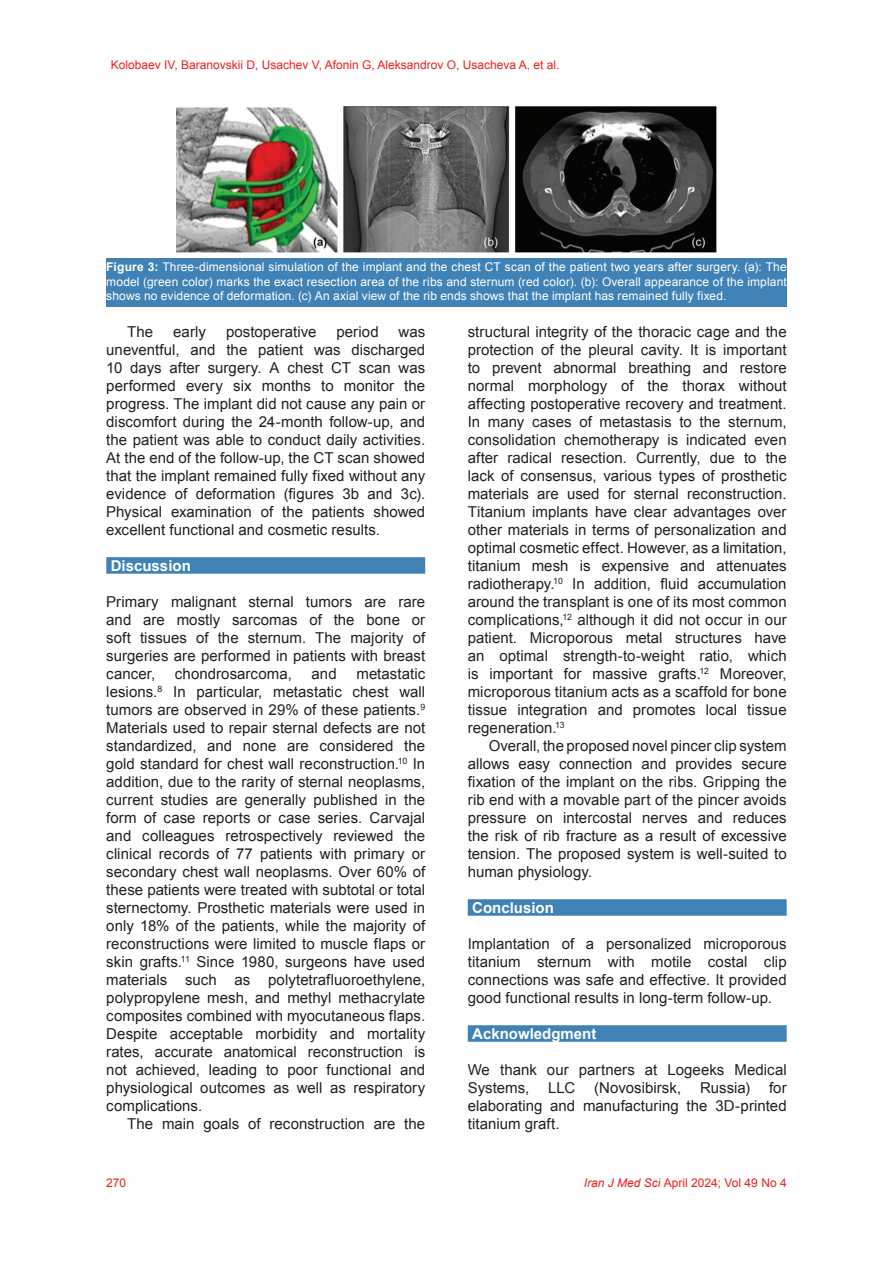
<style>
.page{position:relative;width:893px;height:1263px;background:#fff}
.page>*{position:absolute;margin:0;border:0;box-sizing:border-box;transform-origin:0 0}
.t1{font:15px/18px "Arial";letter-spacing:.005em;color:#231f20;text-align:justify}
.t2{font:700 15px "Arial";color:#fff}
.t3{font:12px/14.4px "Arial";letter-spacing:.01em;color:#fff;text-align:justify}
.t4{font:12px "Arial";color:#ee1d23}
.s1{font-weight:700}
.s2{font-style:italic}
</style>
<div class="page">
<div style="left:106px;top:557px;width:319px;height:17px;background:#4082b5"></div>
<div style="left:468px;top:899px;width:319px;height:17px;background:#4082b5"></div>
<div style="left:468px;top:1025px;width:319px;height:17px;background:#4082b5"></div>
<img style="left:176px;top:106px;width:540px;height:147px">
<div style="left:106px;top:258px;width:681px;height:49px;background:#4082b5"></div>
<p class="t4" style="left:111px;top:57px;width:450px">Kolobaev IV, Baranovskii D, Usachev V, Afonin G, Aleksandrov O, Usacheva A, et al.</p>
<p class="t3" style="left:106px;top:260px;width:682px"><span class="s1">Figure 3:</span> Three-dimensional simulation of the implant and the chest CT scan of the patient two years after surgery. (a): The model (green color) marks the exact resection area of the ribs and sternum (red color). (b): Overall appearance of the implant shows no evidence of deformation. (c) An axial view of the rib ends shows that the implant has remained fully fixed.</p>
<p class="t1" style="left:127px;top:323px;width:27px">The</p>
<p class="t1" style="left:173px;top:323px;width:34px">early</p>
<p class="t1" style="left:226px;top:323px;width:92px">postoperative</p>
<p class="t1" style="left:336px;top:323px;width:44px">period</p>
<p class="t1" style="left:106px;top:323px;width:320px;text-indent:292px">was uneventful, and the patient was discharged 10 days after surgery. A chest CT scan was performed every six months to monitor the progress. The implant did not cause any pain or discomfort during the 24-month follow-up, and the patient was able to conduct daily activities.<br>At the end of the follow-up, the CT scan showed that the implant remained fully fixed without any evidence of deformation (figures 3b and 3c).<br>Physical examination of the patients showed excellent functional and cosmetic results.</p>
<p class="t2" style="left:111px;top:555px;width:82px">Discussion</p>
<p class="t1" style="left:106px;top:593px;width:320px">Primary malignant sternal tumors are rare and are mostly sarcomas of the bone or soft tissues of the sternum. The majority of surgeries are performed in patients with breast cancer,</p>
<p class="t1" style="left:106px;top:665px;width:320px;text-indent:250px">metastatic lesions.<sup>8</sup> In particular, metastatic chest wall tumors are observed in 29% of these patients.<sup>9<br></sup>Materials used to repair sternal defects are not standardized, and none are considered the gold standard for chest wall reconstruction.<sup>10</sup> In addition, due to the rarity of sternal neoplasms, current studies are generally published in the form of case reports or case series. Carvajal and colleagues retrospectively reviewed the clinical records of 77 patients with primary or secondary chest wall neoplasms. Over 60% of these patients were treated with subtotal or total sternectomy. Prosthetic materials were used in only 18% of the patients, while the majority of reconstructions were limited to muscle flaps or skin grafts.<sup>11</sup> Since 1980, surgeons have used materials such as polytetrafluoroethylene, polypropylene mesh, and methyl methacrylate composites combined with myocutaneous flaps.<br>Despite acceptable morbidity and mortality rates, accurate anatomical reconstruction is not achieved, leading to poor functional and physiological outcomes as well as respiratory complications.</p>
<p class="t1" style="left:127px;top:1115px;width:299px">The main goals of reconstruction are the</p>
<p class="t1" style="left:175px;top:665px;width:118px">chondrosarcoma,</p>
<p class="t1" style="left:312px;top:665px;width:27px">and</p>
<p class="t1" style="left:468px;top:323px;width:320px">structural integrity of the thoracic cage and the protection of the pleural cavity. It is important to prevent abnormal breathing and restore normal morphology of the thorax without affecting postoperative recovery and treatment.<br>In many cases of metastasis to the sternum, consolidation chemotherapy is indicated even after radical resection. Currently, due to the lack of consensus, various types of prosthetic materials are used for sternal reconstruction.<br>Titanium implants have clear advantages over other materials in terms of personalization and optimal cosmetic effect. However, as a limitation, titanium mesh is expensive and attenuates radiotherapy.<sup>10</sup> In addition, fluid accumulation around the transplant is one of its most common complications,<sup>12</sup> although it did not occur in our patient. Microporous metal structures have an optimal strength-to-weight ratio, which is important for massive grafts.<sup>12</sup> Moreover, microporous titanium acts as a scaffold for bone tissue integration and promotes local tissue regeneration.<sup>13</sup></p>
<p class="t1" style="left:468px;top:737px;width:320px;text-indent:21px">Overall, the proposed novel pincer clip system allows easy connection and provides secure fixation of the implant on the ribs. Gripping the rib end with a movable part of the pincer avoids pressure on intercostal nerves and reduces the risk of rib fracture as a result of excessive tension. The proposed system is well-suited to human physiology.</p>
<p class="t2" style="left:472px;top:897px;width:83px">Conclusion</p>
<p class="t1" style="left:468px;top:935px;width:320px">Implantation of a personalized microporous titanium sternum with motile costal clip connections was safe and effective. It provided good functional results in long-term follow-up.</p>
<p class="t2" style="left:472px;top:1023px;width:126px">Acknowledgment</p>
<p class="t1" style="left:468px;top:1061px;width:320px">We thank our partners at Logeeks Medical<br>Systems,</p>
<p class="t1" style="left:468px;top:1079px;width:320px;text-indent:301px">for elaborating and manufacturing the 3D-printed titanium graft.</p>
<p class="t1" style="left:548px;top:1079px;width:29px">LLC</p>
<p class="t1" style="left:594px;top:1079px;width:88px">(Novosibirsk,</p>
<p class="t1" style="left:700px;top:1079px;width:52px">Russia)</p>
<p class="t4" style="left:106px;top:1175px;width:22px">270</p>
<p class="t4" style="left:584px;top:1175px;width:204px"><span class="s2">Iran J Med Sci</span> April 2024; Vol 49 No 4</p>
</div>
